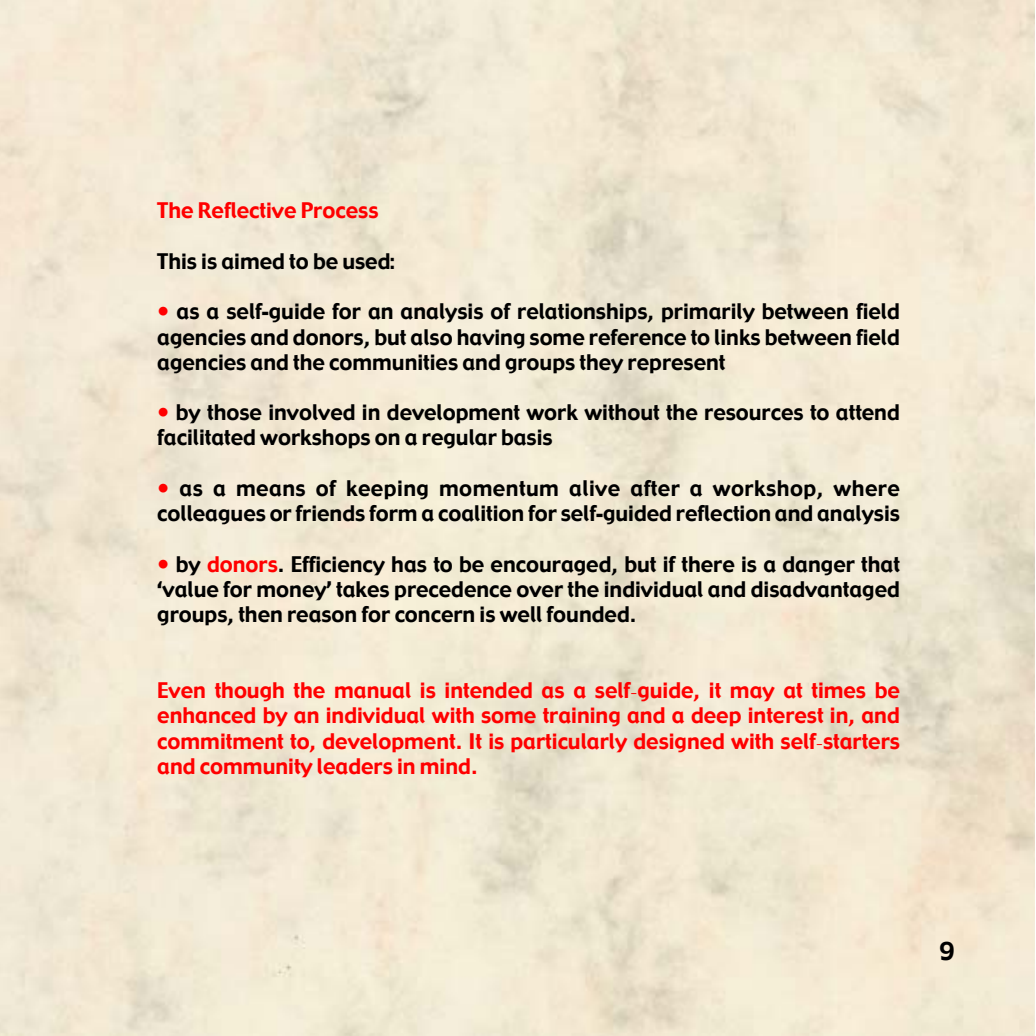
<style>
.page{position:relative;width:1036px;height:1036px;background:#fff}
.page>*{position:absolute;margin:0;border:0;box-sizing:border-box;transform-origin:0 0}
.t1{font:24.5px "Gadget";color:#000}
.t2{font:21px/25.2px "Gadget";color:#000;text-align:justify}
.t3{font:21px/25.4px "Gadget";color:#f00;text-align:justify}
.s1{color:#f00}
.s2{font-family:"Arial";font-weight:900}
.s3{font-family:"Times"}
</style>
<div class="page">
<p class="t3" style="left:157px;top:198px;width:223px">The Reflective Process</p>
<p class="t2" style="left:157px;top:248px;width:239px">This is aimed to be used:</p>
<p class="t2" style="left:157px;top:299px;width:744px"><span class="s1">•</span> as a self<span class="s2">-</span>guide for an analysis of relationships, primarily between field agencies and donors, but also having some reference to links between field agencies and the communities and groups they represent</p>
<p class="t2" style="left:157px;top:400px;width:744px"><span class="s1">•</span> by those involved in development work without the resources to attend facilitated workshops on a regular basis</p>
<p class="t2" style="left:157px;top:475px;width:744px"><span class="s1">•</span> as a means of keeping momentum alive after a workshop, where colleagues or friends form a coalition for self<span class="s2">-</span>guided reflection and analysis</p>
<p class="t2" style="left:157px;top:551px;width:744px"><span class="s1">•</span> by <span class="s1">donors</span>. Efficiency has to be encouraged, but if there is a danger that ‘value for money’ takes precedence over the individual and disadvantaged groups, then reason for concern is well founded.</p>
<p class="t3" style="left:157px;top:677px;width:744px">Even though the manual is intended as a self<span class="s3">-</span>guide, it may at times be enhanced by an individual with some training and a deep interest in, and commitment to, development. It is particularly designed with self<span class="s3">-</span>starters and community leaders in mind.</p>
<p class="t1" style="left:940px;top:936px;width:17px">9</p>
</div>
